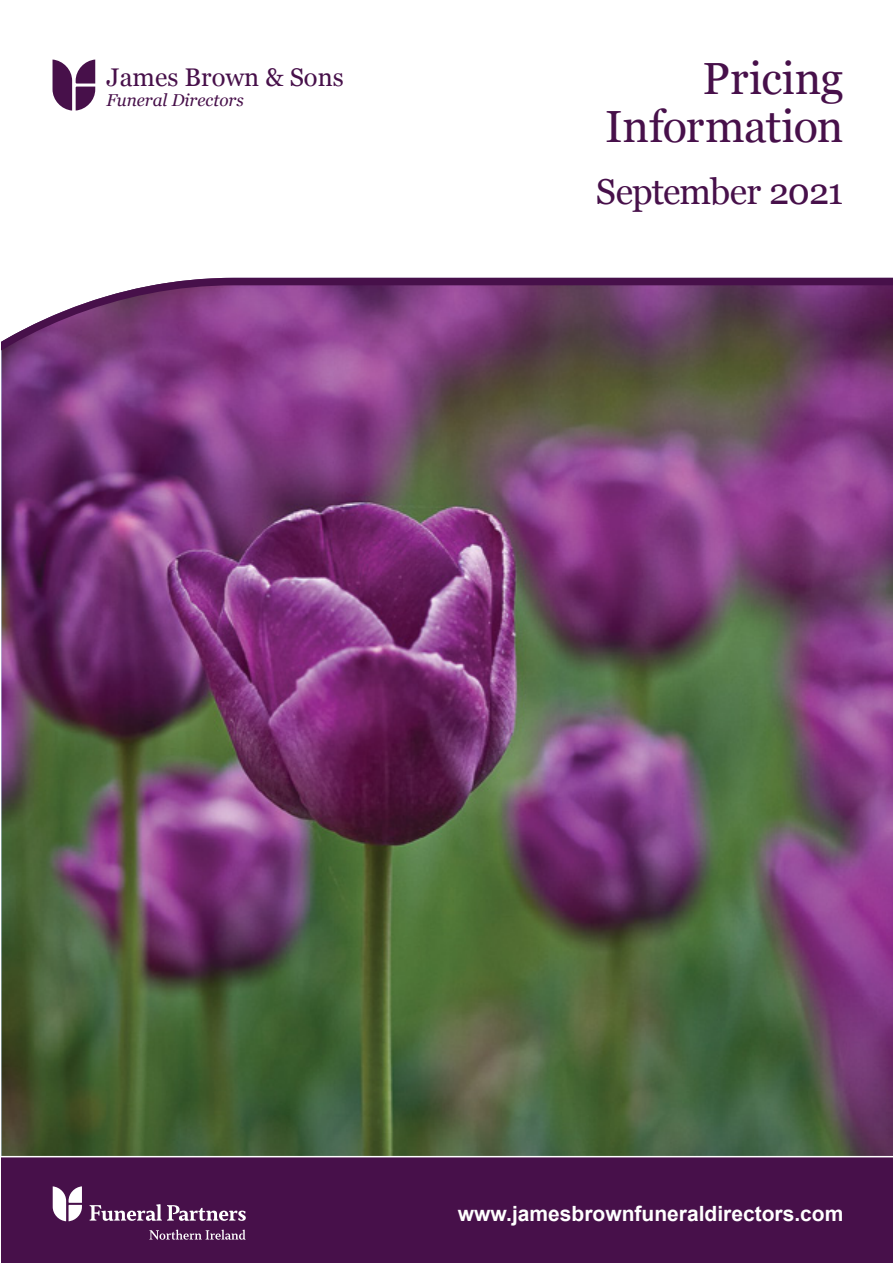
<style>
.page{position:relative;width:893px;height:1263px;background:#fff}
.page>*{position:absolute;margin:0;border:0;box-sizing:border-box;transform-origin:0 0}
.t1{font:45px/48.6px "Georgia";letter-spacing:-.005em;color:#47104a;text-align:right}
.t2{font:36px "Georgia";letter-spacing:-.03em;color:#47104a}
.t3{font:25.5px "Georgia";color:#47104a}
.t4{font:700 21px "Arial";color:#fff}
.t5{font:italic 17.1px "Georgia";color:#47104a}
</style>
<div class="page">
<svg style="left:53px;top:60px;width:42px;height:51px"></svg>
<img style="left:2px;top:277px;width:891px;height:879px">
<div style="left:2px;top:1157px;width:891px;height:106px;background:#47104a"></div>
<svg style="left:53px;top:1186px;width:29px;height:35px"></svg>
<svg style="left:90px;top:1204px;width:156px;height:17px"></svg>
<svg style="left:149px;top:1230px;width:97px;height:10px"></svg>
<p class="t3" style="left:107px;top:58px;width:239px">James Brown &amp; Sons</p>
<p class="t5" style="left:107px;top:88px;width:139px">Funeral Directors</p>
<h1 class="t1" style="left:605px;top:52px;width:240px">Pricing<br>Information</h1>
<h2 class="t2" style="left:596px;top:165px;width:249px">September 2021</h2>
<p class="t4" style="left:458px;top:1199px;width:387px">www.jamesbrownfuneraldirectors.com</p>
</div>
